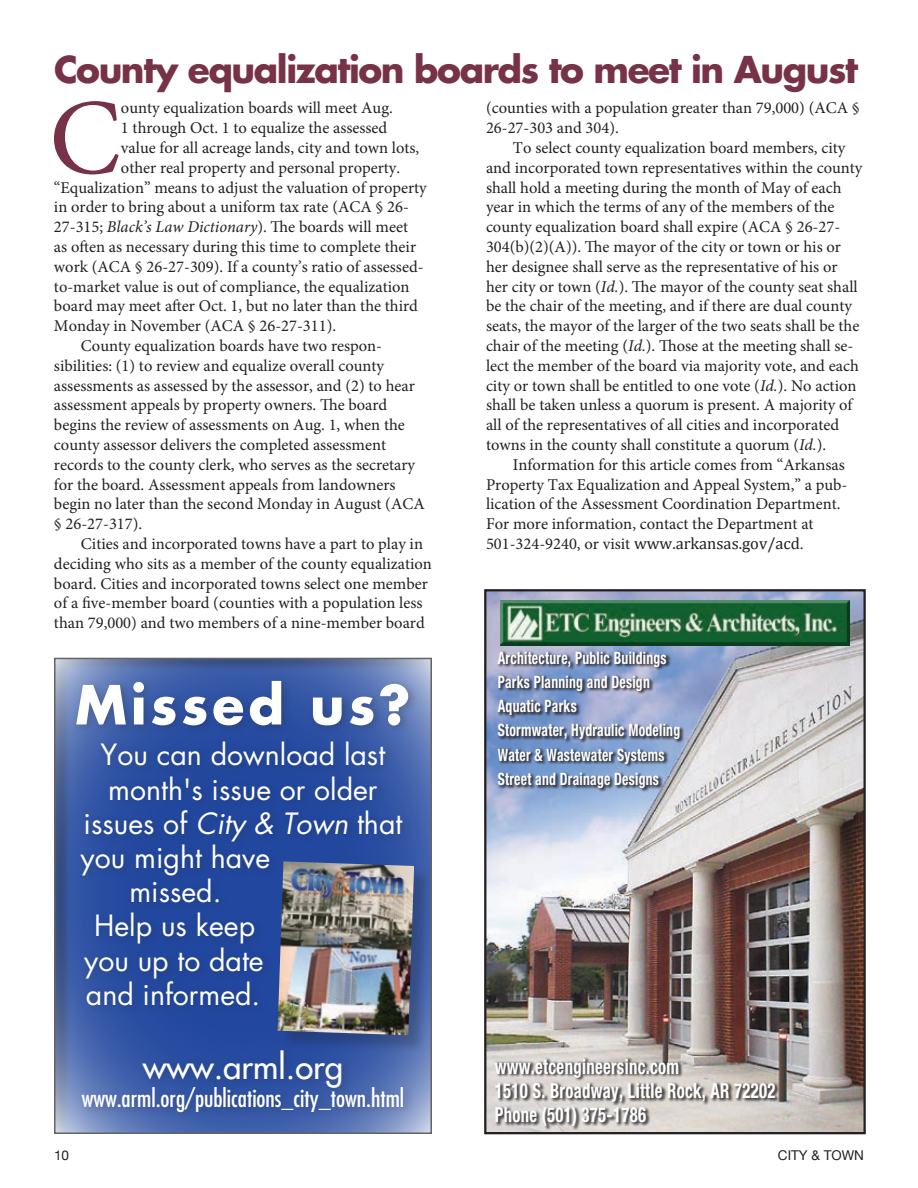
<style>
.page{position:relative;width:918px;height:1188px;background:#fff}
.page>*{position:absolute;margin:0;border:0;box-sizing:border-box;transform-origin:0 0}
.t1{font:107.85px "Minion Pro";color:#783248}
.t2{font:700 52.5px "Futura";letter-spacing:.075em;color:#fff}
.t3{font:700 36px "Futura";letter-spacing:-.04em;color:#783248}
.t4{font:33px "Futura";color:#fff}
.t5{font:28.5px "Futura";color:#fff}
.t6{font:condensed 24px "Futura";color:#fff}
.t7{font:700 condensed 20.85px/24.3px "Helvetica Neue";letter-spacing:.02em;color:#fff;scale:.8 1}
.t8{font:700 condensed 17.1px/24.2px "Helvetica Neue";letter-spacing:.02em;color:#fff;scale:.8 1}
.t9{font:16.5px/19.8px "Minion Pro";color:#231f20}
.t10{font:13.5px "Helvetica Neue";color:#231f20}
.s1{font-style:italic}
.s2{font-family:"Cambria"}
</style>
<div class="page">
<img style="left:487px;top:592px;width:376px;height:539px">
<div style="left:484px;top:589px;width:382px;height:545px;border:2px solid #231f20"></div>
<div style="left:497px;top:650px;width:188px;height:142px;background:#231f20;opacity:.79"></div>
<div style="left:499px;top:599px;width:352px;height:47px;background:#231f20;opacity:.75"></div>
<div style="left:495px;top:1057px;width:285px;height:73px;background:#231f20;opacity:.79"></div>
<div style="left:53px;top:656px;width:381px;height:479px;background:#231f20;opacity:.35"></div>
<div style="left:54px;top:658px;width:378px;height:476px;border:2px solid #636466"></div>
<div style="left:71px;top:675px;width:348px;height:447px;background:#231f20;opacity:.25"></div>
<div style="left:280px;top:864px;width:153px;height:190px;background:#231f20;opacity:.25"></div>
<img style="left:278px;top:861px;width:136px;height:174px">
<h3 class="t3" style="left:54px;top:44px;width:806px">County equalization boards to meet in August</h3>
<h1 class="t1" style="left:49px;top:66px;width:73px">C</h1>
<p class="t9" style="left:121px;top:98px;width:273px">ounty equalization boards will meet Aug.</p>
<p class="t9" style="left:486px;top:98px;width:375px">(counties with a population greater than 79,000) (ACA §<br>26-27-303 and 304).</p>
<p class="t9" style="left:486px;top:138px;width:378px;text-indent:27px">To select county equalization board members, city and incorporated town representatives within the county shall hold a meeting during the month of May of each year in which the terms of any of the members of the county equalization board shall expire (ACA § 26-27- 304(b)(2)(A)). The mayor of the city or town or his or her designee shall serve as the representative of his or her city or town (<span class="s1">Id.</span>). The mayor of the county seat shall be the chair of the meeting, and if there are dual county seats, the mayor of the larger of the two seats shall be the chair of the meeting (<span class="s1">Id.</span>). Those at the meeting shall se&shy;lect the member of the board via majority vote, and each city or town shall be entitled to one vote (<span class="s1">Id.</span>). No action shall be taken unless a quorum is present. A majority of all of the representatives of all cities and incorporated towns in the county shall constitute a quorum (<span class="s1">Id.</span>).</p>
<p class="t9" style="left:486px;top:455px;width:363px;text-indent:27px">Information for this article comes from “Arkansas Property Tax Equalization and Appeal System,” a pub&shy;lication of the Assessment Coordination Department.<br>For more information, contact the Department at 501-324-9240, or visit <span class="s2">www.arkansas.gov/acd</span>.</p>
<p class="t9" style="left:121px;top:118px;width:268px">1 through Oct. 1 to equalize the assessed</p>
<p class="t9" style="left:121px;top:138px;width:300px">value for all acreage lands, city and town lots,</p>
<p class="t9" style="left:121px;top:158px;width:281px">other real property and personal property.</p>
<p class="t9" style="left:54px;top:178px;width:374px">“Equalization” means to adjust the valuation of property</p>
<p class="t9" style="left:54px;top:197px;width:356px">in order to bring about a uniform tax rate (ACA § 26-</p>
<p class="t9" style="left:54px;top:217px;width:356px">27-315; <span class="s1">Black’s Law Dictionary</span>). The boards will meet</p>
<p class="t9" style="left:54px;top:237px;width:364px">as often as necessary during this time to complete their</p>
<p class="t9" style="left:54px;top:257px;width:371px">work (ACA § 26-27-309). If a county’s ratio of assessed-</p>
<p class="t9" style="left:54px;top:277px;width:357px">to-market value is out of compliance, the equalization</p>
<p class="t9" style="left:54px;top:296px;width:366px">board may meet after Oct. 1, but no later than the third</p>
<p class="t9" style="left:54px;top:316px;width:284px">Monday in November (ACA § 26-27-311).</p>
<p class="t9" style="left:81px;top:336px;width:303px">County equalization boards have two respon-</p>
<p class="t9" style="left:54px;top:356px;width:332px">sibilities: (1) to review and equalize overall county</p>
<p class="t9" style="left:54px;top:376px;width:362px">assessments as assessed by the assessor, and (2) to hear</p>
<p class="t9" style="left:54px;top:395px;width:335px">assessment appeals by property owners. The board</p>
<p class="t9" style="left:54px;top:415px;width:352px">begins the review of assessments on Aug. 1, when the</p>
<p class="t9" style="left:54px;top:435px;width:334px">county assessor delivers the completed assessment</p>
<p class="t9" style="left:54px;top:455px;width:363px">records to the county clerk, who serves as the secretary</p>
<p class="t9" style="left:54px;top:475px;width:343px">for the board. Assessment appeals from landowners</p>
<p class="t9" style="left:54px;top:494px;width:372px">begin no later than the second Monday in August (ACA</p>
<p class="t9" style="left:54px;top:514px;width:90px">§ 26-27-317).</p>
<p class="t9" style="left:81px;top:534px;width:344px">Cities and incorporated towns have a part to play in</p>
<p class="t9" style="left:54px;top:554px;width:379px">deciding who sits as a member of the county equalization</p>
<p class="t9" style="left:54px;top:574px;width:376px">board. Cities and incorporated towns select one member</p>
<p class="t9" style="left:54px;top:593px;width:370px">of a five-member board (counties with a population less</p>
<p class="t9" style="left:54px;top:613px;width:372px">than 79,000) and two members of a nine-member board</p>
<h2 class="t2" style="left:75px;top:668px;width:337px">Missed us?</h2>
<h3 class="t5" style="left:101px;top:735px;width:286px">You can download last</h3>
<h3 class="t5" style="left:108px;top:770px;width:271px">month's issue or older</h3>
<h3 class="t5" style="left:84px;top:804px;width:320px">issues of <span class="s1">City &amp; Town</span> that</h3>
<h3 class="t5" style="left:81px;top:838px;width:191px">you might have</h3>
<h3 class="t5" style="left:129px;top:872px;width:94px">missed.</h3>
<h3 class="t5" style="left:94px;top:906px;width:162px">Help us keep</h3>
<h3 class="t5" style="left:84px;top:941px;width:181px">you up to date</h3>
<h3 class="t5" style="left:86px;top:975px;width:176px">and informed.</h3>
<h3 class="t4" style="left:143px;top:1045px;width:202px">www.arml.org</h3>
<h3 class="t6" style="left:82px;top:1083px;width:324px">www.arml.org/publications_city_town.html</h3>
<p class="t8" style="left:498px;top:645px;width:229px">Architecture, Public Buildings<br>Parks Planning and Design<br>Aquatic Parks<br>Stormwater, Hydraulic Modeling<br>Water &amp; Wastewater Systems<br>Street and Drainage Designs</p>
<p class="t7" style="left:495px;top:1054px;width:352px">www.etcengineersinc.com<br>1510 S. Broadway, Little Rock, AR 72202<br>Phone (501) 375-1786</p>
<p class="t10" style="left:54px;top:1148px;width:17px">10</p>
<p class="t10" style="left:778px;top:1148px;width:88px">CITY &amp; TOWN</p>
</div>
